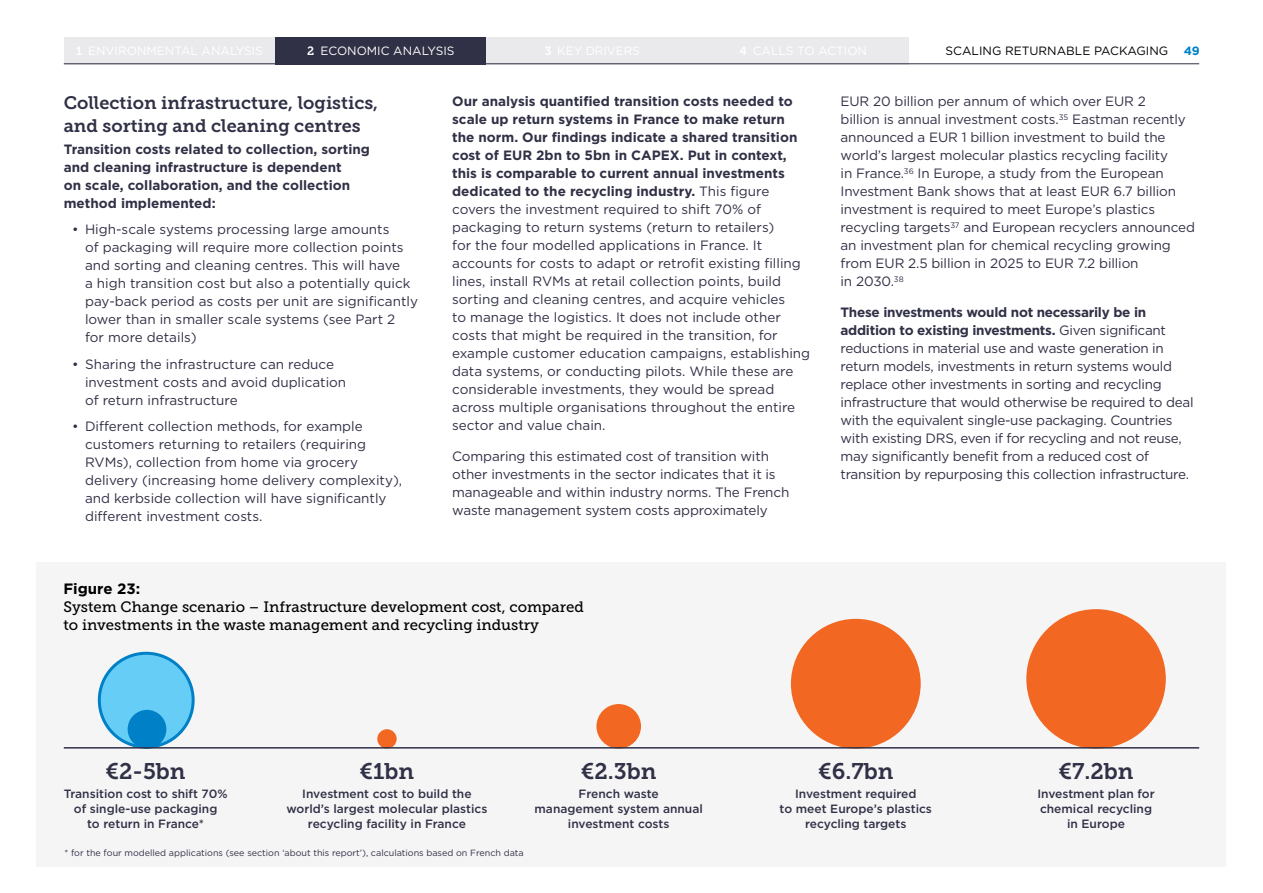
<style>
.page{position:relative;width:1263px;height:893px;background:#fff}
.page>*{position:absolute;margin:0;border:0;box-sizing:border-box;transform-origin:0 0}
.t1{font:22.5px "Museo Slab 700";color:#303046}
.t2{font:18px/22.5px "Museo Slab 700";color:#303046}
.t3{font:15px/18px "Museo Slab 500";color:#000}
.t4{font:700 15px "Gotham";color:#000}
.t5{font:13.5px/18px "Gotham";letter-spacing:-.01em;color:#303046}
.t6{font:700 13.5px/18px "Gotham";color:#303046}
.t7{font:500 12px/15px "Gotham";color:#303046;text-align:center}
.t8{font:12px "Gotham";color:#000}
.t9{font:12px "Gotham";color:#fff}
.t10{font:700 12px "Gotham";color:#0081c7}
.t11{font:9px "Gotham";color:#303046}
.s1{font-family:"Museo Slab 700"}
.s2{font-weight:700}
</style>
<div class="page">
<div style="left:64px;top:37px;width:211px;height:27px;background:#eaeaed"></div>
<div style="left:275px;top:37px;width:212px;height:27px;background:#303046"></div>
<div style="left:487px;top:37px;width:211px;height:27px;background:#eaeaed"></div>
<div style="left:697px;top:37px;width:212px;height:27px;background:#eaeaed"></div>
<hr style="left:64px;top:63px;width:1135px;height:1px;background:#303046">
<div style="left:36px;top:562px;width:1190px;height:304px;background:#f5f5f6"></div>
<div style="left:1026px;top:609px;width:140px;height:140px;background:#f26722;border-radius:50%"></div>
<div style="left:596px;top:704px;width:45px;height:45px;background:#f26722;border-radius:50%"></div>
<div style="left:791px;top:619px;width:130px;height:130px;background:#f26722;border-radius:50%"></div>
<div style="left:377px;top:729px;width:20px;height:20px;background:#f26722;border-radius:50%"></div>
<div style="left:99px;top:653px;width:94px;height:94px;background:#66cef6;border-radius:50%"></div>
<div style="left:98px;top:652px;width:97px;height:97px;border:3px solid #0081c7;border-radius:50%"></div>
<div style="left:128px;top:710px;width:38px;height:39px;background:#0081c7;border-radius:50%"></div>
<hr style="left:64px;top:747px;width:1135px;height:2px;background:#303046">
<p class="t9" style="left:307px;top:43px;width:149px"><span class="s1">2</span> ECONOMIC ANALYSIS</p>
<p class="t8" style="left:945px;top:43px;width:224px">SCALING RETURNABLE PACKAGING</p>
<p class="t10" style="left:1184px;top:43px;width:18px">49</p>
<h2 class="t2" style="left:64px;top:92px;width:316px">Collection infrastructure, logistics, and sorting and cleaning centres</h2>
<p class="t6" style="left:64px;top:140px;width:308px">Transition costs related to collection, sorting and cleaning infrastructure is dependent<br>on scale, collaboration, and the collection method implemented:</p>
<p class="t5" style="left:85px;top:220px;width:334px;text-indent:-13px">• High-scale systems processing large amounts<br>of packaging will require more collection points and sorting and cleaning centres. This will have<br>a high transition cost but also a potentially quick pay-back period as costs per unit are significantly lower than in smaller scale systems (see Part 2<br>for more details)</p>
<p class="t5" style="left:85px;top:355px;width:263px;text-indent:-13px">• Sharing the infrastructure can reduce investment costs and avoid duplication of return infrastructure</p>
<p class="t5" style="left:85px;top:417px;width:319px;text-indent:-13px">• Different collection methods, for example customers returning to retailers (requiring RVMs), collection from home via grocery delivery (increasing home delivery complexity), and kerbside collection will have significantly different investment costs.</p>
<p class="t5" style="left:452px;top:92px;width:359px"><span class="s2">Our analysis quantified transition costs needed to scale up return systems in France to make return the norm. Our findings indicate a shared transition cost of EUR 2bn to 5bn in CAPEX. Put in context, this is comparable to current annual investments dedicated to the recycling industry.</span> This figure covers the investment required to shift 70% of packaging to return systems (return to retailers)<br>for the four modelled applications in France. It accounts for costs to adapt or retrofit existing filling lines, install RVMs at retail collection points, build sorting and cleaning centres, and acquire vehicles<br>to manage the logistics. It does not include other costs that might be required in the transition, for example customer education campaigns, establishing data systems, or conducting pilots. While these are considerable investments, they would be spread across multiple organisations throughout the entire sector and value chain.</p>
<p class="t5" style="left:452px;top:447px;width:339px">Comparing this estimated cost of transition with other investments in the sector indicates that it is manageable and within industry norms. The French waste management system costs approximately</p>
<p class="t4" style="left:63px;top:578px;width:78px">Figure 23:</p>
<p class="t3" style="left:63px;top:597px;width:522px">System Change scenario – Infrastructure development cost, compared to investments in the waste management and recycling industry</p>
<p class="t5" style="left:840px;top:92px;width:356px">EUR 20 billion per annum of which over EUR 2<br>billion is annual investment costs.<sup>35</sup> Eastman recently announced a EUR 1 billion investment to build the world’s largest molecular plastics recycling facility<br>in France.<sup>36</sup> In Europe, a study from the European Investment Bank shows that at least EUR 6.7 billion investment is required to meet Europe’s plastics recycling targets<sup>37</sup> and European recyclers announced an investment plan for chemical recycling growing from EUR 2.5 billion in 2025 to EUR 7.2 billion<br>in 2030.<sup>38</sup></p>
<p class="t5" style="left:840px;top:303px;width:355px"><span class="s2">These investments would not necessarily be in addition to existing investments.</span> Given significant reductions in material use and waste generation in return models, investments in return systems would replace other investments in sorting and recycling infrastructure that would otherwise be required to deal with the equivalent single-use packaging. Countries with existing DRS, even if for recycling and not reuse, may significantly benefit from a reduced cost of transition by repurposing this collection infrastructure.</p>
<h1 class="t1" style="left:106px;top:758px;width:82px">€2-5bn</h1>
<p class="t7" style="left:64px;top:786px;width:165px">Transition cost to shift 70% of single-use packaging<br>to return in France*</p>
<h1 class="t1" style="left:360px;top:758px;width:56px">€1bn</h1>
<p class="t7" style="left:287px;top:786px;width:202px">Investment cost to build the world’s largest molecular plastics recycling facility in France</p>
<p class="t11" style="left:64px;top:847px;width:461px">* for the four modelled applications (see section ‘about this report’), calculations based on French data</p>
<h1 class="t1" style="left:581px;top:758px;width:77px">€2.3bn</h1>
<p class="t7" style="left:534px;top:786px;width:170px">French waste<br>management system annual investment costs</p>
<h1 class="t1" style="left:818px;top:758px;width:77px">€6.7bn</h1>
<p class="t7" style="left:780px;top:786px;width:154px">Investment required<br>to meet Europe’s plastics recycling targets</p>
<h1 class="t1" style="left:1058px;top:758px;width:77px">€7.2bn</h1>
<p class="t7" style="left:1037px;top:786px;width:119px">Investment plan for chemical recycling in Europe</p>
</div>
